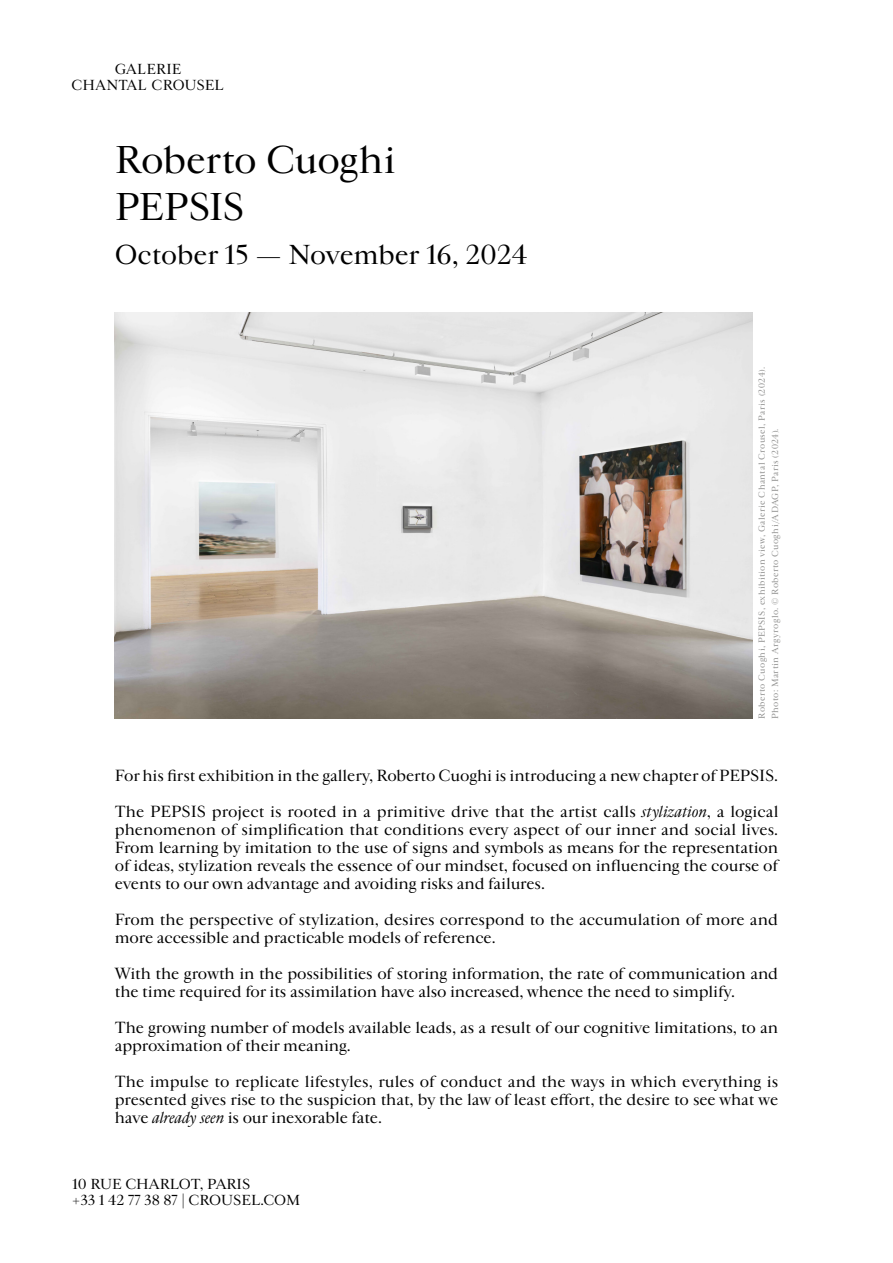
<style>
.page{position:relative;width:893px;height:1263px;background:#fff}
.page>*{position:absolute;margin:0;border:0;box-sizing:border-box;transform-origin:0 0}
.t1{font:36px/46.5px "Cardinal Crousel";letter-spacing:-.015em;color:#000}
.t2{font:25.5px "Cardinal Crousel";letter-spacing:-.005em;color:#000}
.t3{font:15px/18px "Cardinal Crousel";letter-spacing:-.01em;color:#000}
.t4{font:13.5px/16.2px "Cardinal Crousel";color:#000}
.t5{font:8.25px/13.5px "Cardinal Crousel";letter-spacing:.045em;color:#8e8e8d}
.s1{font-style:italic}
</style>
<div class="page">
<img style="left:115px;top:313px;width:638px;height:406px">
<p class="t4" style="left:72px;top:61px;width:153px">¬π</p>
<h1 class="t1" style="left:115px;top:138px;width:282px">Roberto Cuoghi<br>PEPSIS</h1>
<h2 class="t2" style="left:115px;top:240px;width:414px">October 15 — November 16, 2024</h2>
<p class="t5" style="left:755px;top:719px;width:353px;rotate:-90deg">Roberto Cuoghi, PEPSIS, exhibition view, Galerie Chantal Crousel, Paris (2024).<br>Photo: Martin Argyroglo. © Roberto Cuoghi/ADAGP, Paris (2024).</p>
<p class="t3" style="left:115px;top:767px;width:665px">For his first exhibition in the gallery, Roberto Cuoghi is introducing a new chapter of PEPSIS.</p>
<p class="t3" style="left:115px;top:803px;width:665px;text-align:justify">The PEPSIS project is rooted in a primitive drive that the artist calls <span class="s1">stylization</span>, a logical phenomenon of simplification that conditions every aspect of our inner and social lives.<br>From learning by imitation to the use of signs and symbols as means for the representation of ideas, stylization reveals the essence of our mindset, focused on influencing the course of events to our own advantage and avoiding risks and failures.</p>
<p class="t3" style="left:115px;top:911px;width:665px">From the perspective of stylization, desires correspond to the accumulation of more and more accessible and practicable models of reference.</p>
<p class="t3" style="left:115px;top:965px;width:665px">With the growth in the possibilities of storing information, the rate of communication and the time required for its assimilation have also increased, whence the need to simplify.</p>
<p class="t3" style="left:115px;top:1019px;width:665px">The growing number of models available leads, as a result of our cognitive limitations, to an approximation of their meaning.</p>
<p class="t3" style="left:115px;top:1073px;width:665px;text-align:justify">The impulse to replicate lifestyles, rules of conduct and the ways in which everything is presented gives rise to the suspicion that, by the law of least effort, the desire to see what we have <span class="s1">already seen</span> is our inexorable fate.</p>
<p class="t4" style="left:72px;top:1176px;width:230px">10 RUE CHARLOT, PARIS<br>+33 1 42 77 38 87 | CROUSEL.COM</p>
</div>
